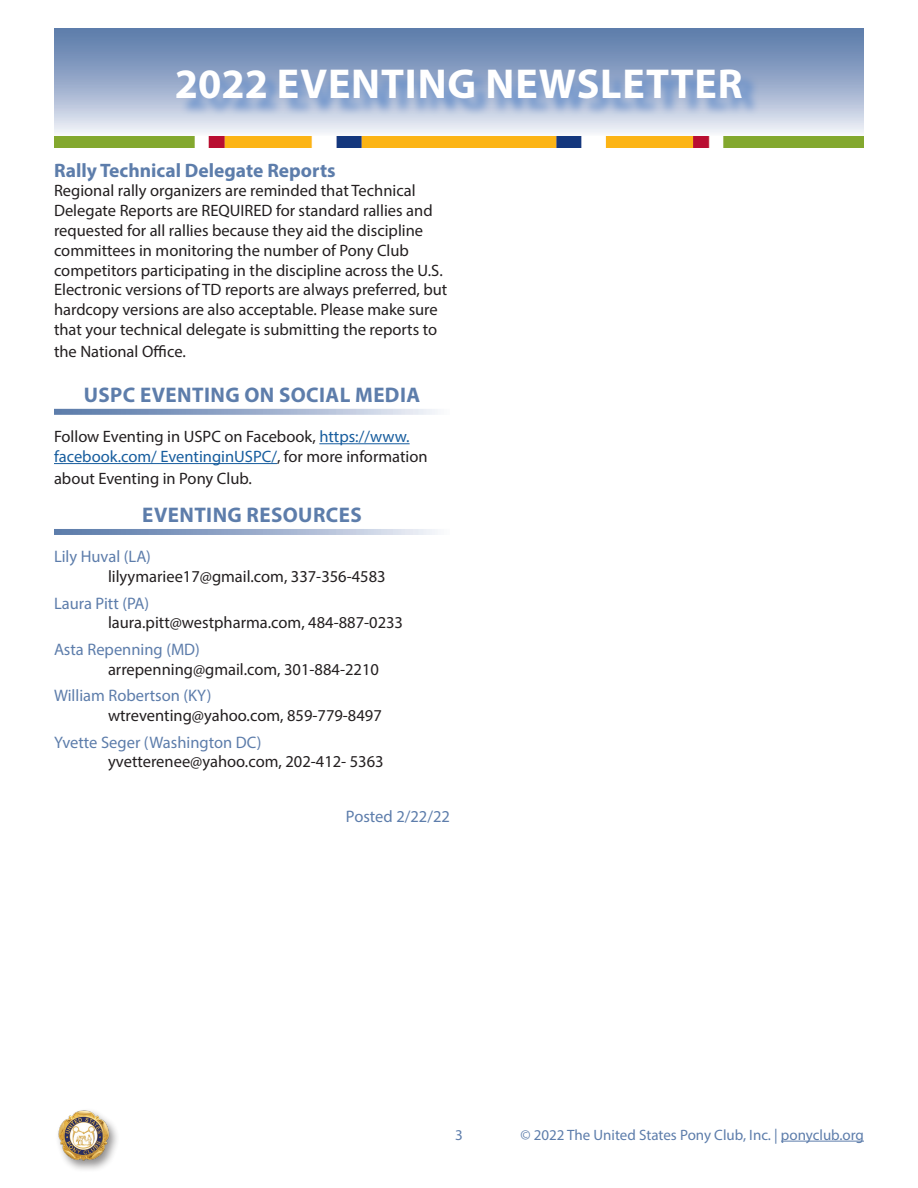
<style>
.page{position:relative;width:918px;height:1188px;background:#fff}
.page>*{position:absolute;margin:0;border:0;box-sizing:border-box;transform-origin:0 0}
.t1{font:700 42px "Myriad Pro";letter-spacing:.02em;color:#fff}
.t2{font:700 21.15px "Myriad Pro";letter-spacing:.02em;color:#5d7dab}
.t3{font:700 19.5px "Myriad Pro";color:#5d7dab}
.t4{font:16.65px "Myriad Pro";color:#231f20}
.t5{font:16.65px "Myriad Pro";color:#5d7dab}
.t6{font:16.5px/19.8px "Myriad Pro";color:#231f20}
.t7{font:15px "Myriad Pro";color:#5d7dab}
.s1{color:#175d9e}
</style>
<div class="page">
<div style="left:54px;top:28px;width:810px;height:108px;background:linear-gradient(to bottom,#5172a5,#eaedf5)"></div>
<div style="left:179px;top:71px;width:581px;height:46px;background:#5886c7;opacity:.75"></div>
<img style="left:54px;top:136px;width:810px;height:12px">
<svg style="left:54px;top:409px;width:383px;height:6px;background:#9eb0cd"></svg>
<hr style="left:319px;top:443px;width:91px;height:1px;background:#175d9e">
<hr style="left:54px;top:463px;width:223px;height:1px;background:#175d9e">
<svg style="left:54px;top:529px;width:383px;height:6px;background:#9caecc"></svg>
<hr style="left:781px;top:1141px;width:83px;height:1px;background:#5d7dab">
<div style="left:55px;top:1108px;width:66px;height:65px;background:#231f20;opacity:.5"></div>
<img style="left:55px;top:1110px;width:56px;height:52px">
<p class="t1" style="left:175px;top:56px;width:570px">2022 EVENTING NEWSLETTER</p>
<p class="t3" style="left:54px;top:157px;width:283px">Rally Technical Delegate Reports</p>
<p class="t6" style="left:54px;top:181px;width:395px">Regional rally organizers are reminded that Technical Delegate Reports are REQUIRED for standard rallies and requested for all rallies because they aid the discipline committees in monitoring the number of Pony Club competitors participating in the discipline across the U.S.<br>Electronic versions of TD reports are always preferred, but hardcopy versions are also acceptable. Please make sure that your technical delegate is submitting the reports to</p>
<p class="t6" style="left:54px;top:341px;width:133px">the National Office.</p>
<p class="t2" style="left:84px;top:381px;width:338px">USPC EVENTING ON SOCIAL MEDIA</p>
<p class="t6" style="left:54px;top:426px;width:375px">Follow Eventing in USPC on Facebook, <span class="s1">https://www. facebook.com/ EventinginUSPC/</span>, for more information</p>
<p class="t6" style="left:54px;top:468px;width:199px">about Eventing in Pony Club.</p>
<p class="t2" style="left:142px;top:501px;width:221px">EVENTING RESOURCES</p>
<p class="t5" style="left:54px;top:546px;width:98px">Lily Huval (LA)</p>
<p class="t4" style="left:108px;top:566px;width:279px">lilyymariee17@gmail.com, 337-356-4583</p>
<p class="t5" style="left:54px;top:593px;width:97px">Laura Pitt (PA)</p>
<p class="t4" style="left:108px;top:613px;width:297px">laura.pitt@westpharma.com, 484-887-0233</p>
<p class="t5" style="left:54px;top:639px;width:147px">Asta Repenning (MD)</p>
<p class="t4" style="left:108px;top:659px;width:272px">arrepenning@gmail.com, 301-884-2210</p>
<p class="t5" style="left:54px;top:685px;width:159px">William Robertson (KY)</p>
<p class="t4" style="left:108px;top:705px;width:275px">wtreventing@yahoo.com, 859-779-8497</p>
<p class="t5" style="left:54px;top:732px;width:209px">Yvette Seger (Washington DC)</p>
<p class="t4" style="left:108px;top:752px;width:277px">yvetterenee@yahoo.com, 202-412- 5363</p>
<p class="t5" style="left:346px;top:807px;width:106px">Posted 2/22/22</p>
<p class="t7" style="left:455px;top:1125px;width:9px">3</p>
<p class="t7" style="left:521px;top:1125px;width:345px">© 2022 The United States Pony Club, Inc. | ponyclub.org</p>
</div>
